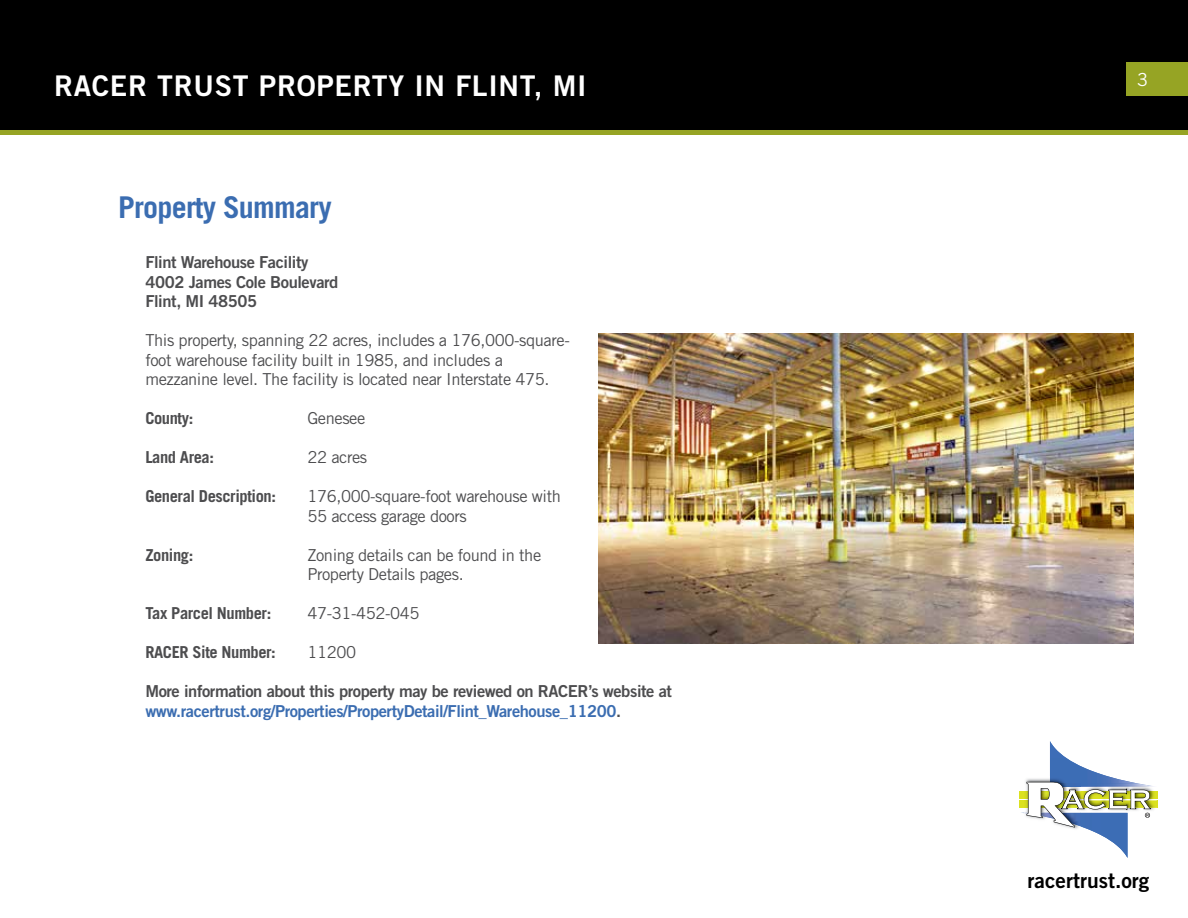
<style>
.page{position:relative;width:1188px;height:918px;background:#fff}
.page>*{position:absolute;margin:0;border:0;box-sizing:border-box;transform-origin:0 0}
.t1{font:700 30px "Trade Gothic LT Std";letter-spacing:-.025em;color:#3b6db1}
.t2{font:28.5px "Trade Gothic LT Std Bd 2";letter-spacing:.025em;color:#fff}
.t3{font:21px "Trade Gothic LT Std Bd 2";color:#000}
.t4{font:18px "Trade Gothic LT Std";color:#fff}
.t5{font:16.5px/19.5px "Trade Gothic LT Std";letter-spacing:-.025em;color:#4d4d4f}
.t6{font:16.5px/19.5px "Trade Gothic LT Std Bd 2";letter-spacing:-.025em;color:#3b6db1}
.t7{font:700 16.5px "Trade Gothic LT Std";letter-spacing:-.025em;color:#4d4d4f}
.t8{font:16.5px/19.5px "Trade Gothic LT Std Bd 2";letter-spacing:-.025em;color:#4d4d4f}
.s1{color:#4d4d4f}
</style>
<div class="page">
<div style="left:1px;top:1px;width:1186px;height:131px;background:#000"></div>
<div style="left:0;top:0;width:1188px;height:133px;border:2px solid #000"></div>
<div style="left:1126px;top:62px;width:62px;height:34px;background:#96a424"></div>
<div style="left:0;top:130px;width:1188px;height:5px;background:#96a424"></div>
<div style="left:1019px;top:791px;width:139px;height:7px;background:#dbe120"></div>
<div style="left:1019px;top:801px;width:139px;height:7px;background:#dbe120"></div>
<svg style="left:1021px;top:741px;width:137px;height:117px"></svg>
<img style="left:598px;top:334px;width:536px;height:309px">
<h2 class="t2" style="left:54px;top:68px;width:534px">RACER TRUST PROPERTY IN FLINT, MI</h2>
<h1 class="t1" style="left:118px;top:189px;width:215px">Property Summary</h1>
<p class="t8" style="left:145px;top:252px;width:195px">Flint Warehouse Facility<br>4002 James Cole Boulevard<br>Flint, MI 48505</p>
<p class="t5" style="left:145px;top:331px;width:426px">This property, spanning 22 acres, includes a 176,000-square&shy;foot warehouse facility built in 1985, and includes a mezzanine level. The facility is located near Interstate 475.</p>
<p class="t7" style="left:145px;top:408px;width:49px">County:</p>
<p class="t5" style="left:307px;top:409px;width:60px">Genesee</p>
<p class="t7" style="left:145px;top:447px;width:70px">Land Area:</p>
<p class="t5" style="left:307px;top:448px;width:61px">22 acres</p>
<p class="t7" style="left:145px;top:486px;width:132px">General Description:</p>
<p class="t5" style="left:307px;top:487px;width:255px">176,000-square-foot warehouse with<br>55 access garage doors</p>
<p class="t7" style="left:145px;top:545px;width:49px">Zoning:</p>
<p class="t5" style="left:307px;top:545px;width:235px">Zoning details can be found in the<br>Property Details pages.</p>
<p class="t7" style="left:145px;top:603px;width:127px">Tax Parcel Number:</p>
<p class="t5" style="left:307px;top:604px;width:114px">47-31-452-045</p>
<p class="t7" style="left:145px;top:642px;width:132px">RACER Site Number:</p>
<p class="t5" style="left:307px;top:643px;width:50px">11200</p>
<p class="t6" style="left:145px;top:682px;width:528px"><span class="s1">More information about this property may be reviewed on RACER’s website at </span>www.racertrust.org/Properties/PropertyDetail/Flint_Warehouse_11200<span class="s1">.</span></p>
<p class="t4" style="left:1137px;top:68px;width:12px">3</p>
<p class="t3" style="left:1028px;top:867px;width:123px">racertrust.org</p>
</div>
